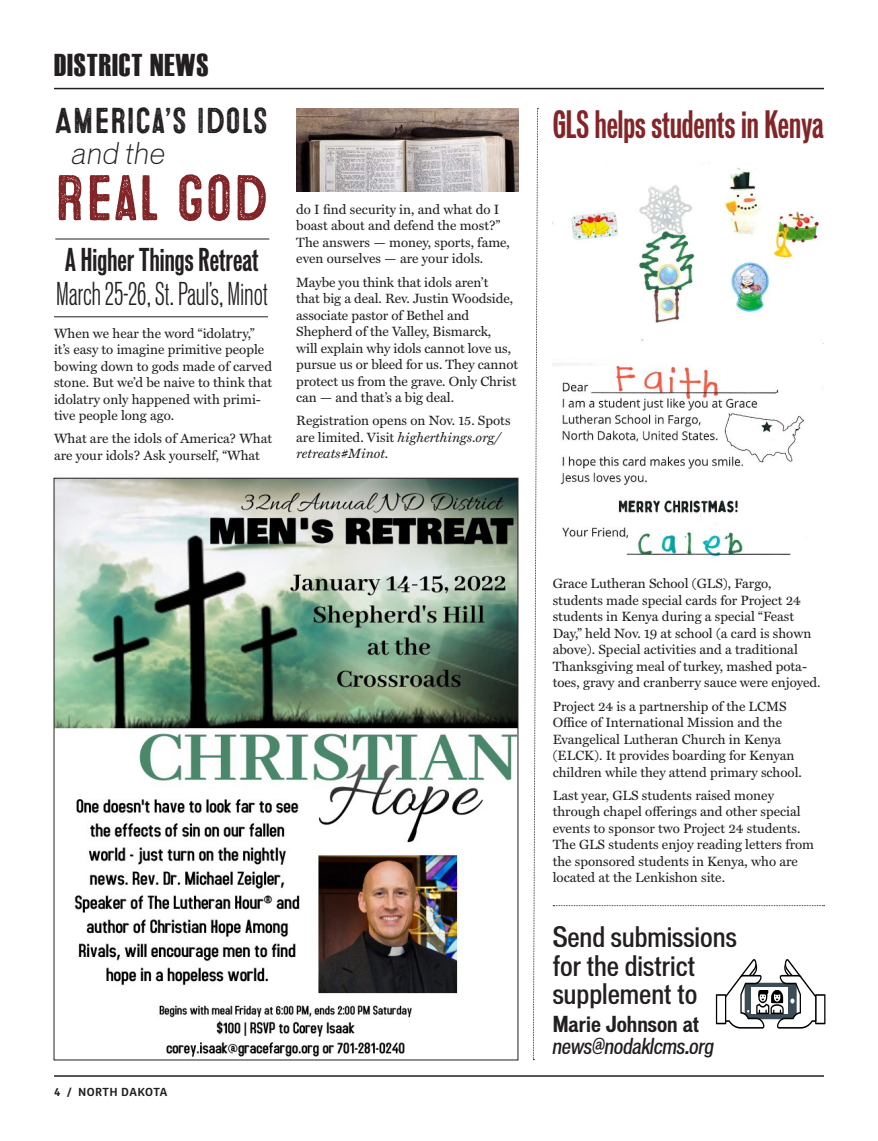
<style>
.page{position:relative;width:878px;height:1141px;background:#fff}
.page>*{position:absolute;margin:0;border:0;box-sizing:border-box;transform-origin:0 0}
.Submissions_Body_Tex{font:64.5px "Microbrew Three";letter-spacing:-.01em;color:#822528}
.Submissions_Body_Tex-2{font:36px "Vonnes Bold Comp";color:#822528}
.Submissions_Body_Tex-3{font:36px "Microbrew Three";color:#231f20}
.Interior_Header_Bar{font:31.5px "Haettenschweiler";letter-spacing:.03em;color:#231f20}
.Submissions_Body_Tex-4{font:30px "Vonnes Thin Comp";letter-spacing:.005em;color:#231f20}
.Submissions_Body_Tex-5{font:30px "Vonnes Bold Comp";letter-spacing:.005em;color:#231f20}
.Submissions_Body_Tex-6{font:italic 300 28.5px "Vonnes";color:#231f20}
.Submissions_Header{font:500 condensed 27px/28.5px "Vonnes";color:#231f20}
.Submissions_Body_Tex-7{font:italic 500 condensed 21px/22.5px "Vonnes";letter-spacing:-.015em;color:#231f20}
.Submissions_Body_Tex-8{font:13.5px/16.5px "Miller Text";color:#231f20}
.t1{font:700 12px "Haptic";letter-spacing:.025em;color:#231f20}
.s1{font-style:italic}
.s2{font-weight:700;font-style:normal}
</style>
<div class="page">
<hr style="left:54px;top:1075px;width:770px;height:2px;background:#231f20">
<hr style="left:54px;top:88px;width:770px;height:1px;background:#231f20">
<img style="left:56px;top:480px;width:460px;height:577px">
<img style="left:552px;top:168px;width:272px;height:391px">
<svg style="left:553px;top:905px;width:271px;height:1px"></svg>
<svg style="left:716px;top:959px;width:109px;height:69px"></svg>
<svg style="left:533px;top:108px;width:5px;height:952px"></svg>
<hr style="left:54px;top:317px;width:214px;height:1px;background:#231f20">
<hr style="left:55px;top:239px;width:214px;height:1px;background:#231f20">
<img style="left:296px;top:108px;width:222px;height:84px">
<p class="Interior_Header_Bar" style="left:54px;top:47px;width:156px">DISTRICT NEWS</p>
<p class="Submissions_Body_Tex-3" style="left:54px;top:100px;width:215px">AMERICA’S IDOLS</p>
<p class="Submissions_Body_Tex-6" style="left:72px;top:138px;width:95px">and the</p>
<p class="Submissions_Body_Tex" style="left:54px;top:161px;width:215px">REAL GOD</p>
<p class="Submissions_Body_Tex-5" style="left:65px;top:241px;width:195px">A Higher Things Retreat</p>
<p class="Submissions_Body_Tex-4" style="left:56px;top:275px;width:213px">March 25-26, St. Paul’s, Minot</p>
<p class="Submissions_Body_Tex-8" style="left:54px;top:325px;width:219px">When we hear the word “idolatry,” it’s easy to imagine primitive people bowing down to gods made of carved stone. But we’d be naive to think that idolatry only happened with primi&shy;tive people long ago.</p>
<p class="Submissions_Body_Tex-8" style="left:54px;top:431px;width:219px">What are the idols of America? What are your idols? Ask yourself, “What</p>
<p class="Submissions_Body_Tex-8" style="left:296px;top:201px;width:215px">do I find security in, and what do I boast about and defend the most?” The answers — money, sports, fame, even ourselves — are your idols.</p>
<p class="Submissions_Body_Tex-8" style="left:296px;top:274px;width:223px">Maybe you think that idols aren’t<br>that big a deal. Rev. Justin Woodside, associate pastor of Bethel and Shepherd of the Valley, Bismarck,<br>will explain why idols cannot love us, pursue us or bleed for us. They cannot protect us from the grave. Only Christ can — and that’s a big deal.</p>
<p class="Submissions_Body_Tex-8" style="left:296px;top:413px;width:216px">Registration opens on Nov. 15. Spots are limited. Visit <span class="s1">higherthings.org/ retreats#Minot.</span></p>
<p class="Submissions_Body_Tex-2" style="left:552px;top:102px;width:272px">GLS helps students in Kenya</p>
<p class="t1" style="left:54px;top:1084px;width:115px">4 / NORTH DAKOTA</p>
<p class="Submissions_Body_Tex-8" style="left:552px;top:576px;width:269px">Grace Lutheran School (GLS), Fargo, students made special cards for Project 24 students in Kenya during a special “Feast Day,” held Nov. 19 at school (a card is shown above). Special activities and a traditional Thanksgiving meal of turkey, mashed pota&shy;toes, gravy and cranberry sauce were enjoyed.</p>
<p class="Submissions_Body_Tex-8" style="left:552px;top:698px;width:251px">Project 24 is a partnership of the LCMS Office of International Mission and the Evangelical Lutheran Church in Kenya (ELCK). It provides boarding for Kenyan children while they attend primary school.</p>
<p class="Submissions_Body_Tex-8" style="left:552px;top:787px;width:263px">Last year, GLS students raised money through chapel offerings and other special events to sponsor two Project 24 students.<br>The GLS students enjoy reading letters from the sponsored students in Kenya, who are located at the Lenkishon site.</p>
<p class="Submissions_Header" style="left:552px;top:922px;width:186px">Send submissions for the district supplement to</p>
<p class="Submissions_Body_Tex-7" style="left:552px;top:1014px;width:163px"><span class="s2">Marie Johnson at </span>news@nodaklcms.org</p>
</div>
